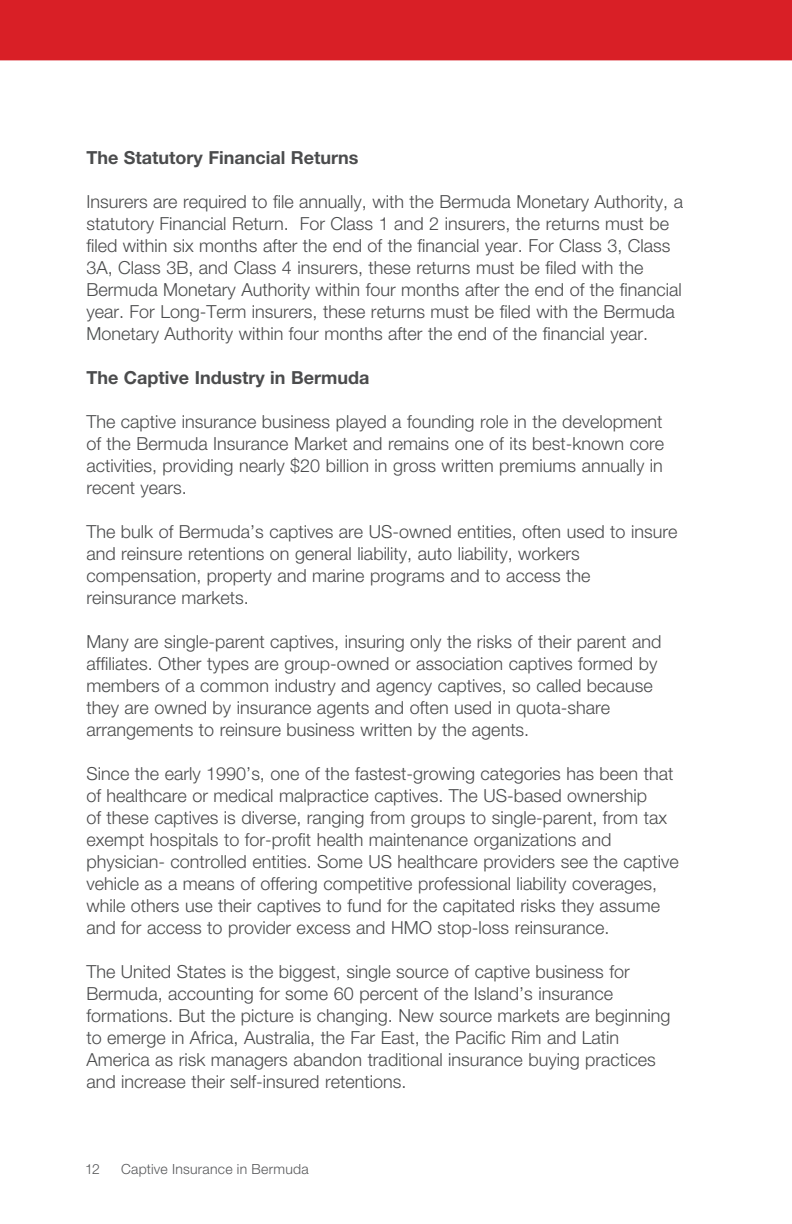
<style>
.page{position:relative;width:792px;height:1224px;background:#fff}
.page>*{position:absolute;margin:0;border:0;box-sizing:border-box;transform-origin:0 0}
.PETE_BASIC_BODY{font:300 18px/22px "Helvetica Neue LT Std";color:#4b4c4d}
.PETE_SUBHEADS{font:700 18px "Helvetica Neue LT Std";color:#4b4c4d}
.t1{font:300 14px "Helvetica Neue LT Std";letter-spacing:.02em;color:#57585a}
</style>
<div class="page">
<div style="left:0;top:0;width:792px;height:61px;background:#d91f26"></div>
<p class="PETE_SUBHEADS" style="left:86px;top:147px;width:274px">The Statutory Financial Returns</p>
<p class="PETE_BASIC_BODY" style="left:86px;top:190px;width:598px">Insurers are required to file annually, with the Bermuda Monetary Authority, a statutory Financial Return. For Class 1 and 2 insurers, the returns must be filed within six months after the end of the financial year. For Class 3, Class 3A, Class 3B, and Class 4 insurers, these returns must be filed with the Bermuda Monetary Authority within four months after the end of the financial year. For Long-Term insurers, these returns must be filed with the Bermuda Monetary Authority within four months after the end of the financial year.</p>
<p class="PETE_SUBHEADS" style="left:86px;top:366px;width:285px">The Captive Industry in Bermuda</p>
<p class="PETE_BASIC_BODY" style="left:86px;top:410px;width:578px">The captive insurance business played a founding role in the development</p>
<p class="PETE_BASIC_BODY" style="left:86px;top:432px;width:579px">of the Bermuda Insurance Market and remains one of its best-known core</p>
<p class="PETE_BASIC_BODY" style="left:86px;top:454px;width:578px">activities, providing nearly $20 billion in gross written premiums annually in</p>
<p class="PETE_BASIC_BODY" style="left:86px;top:476px;width:102px">recent years.</p>
<p class="PETE_BASIC_BODY" style="left:86px;top:520px;width:592px">The bulk of Bermuda’s captives are US-owned entities, often used to insure</p>
<p class="PETE_BASIC_BODY" style="left:86px;top:542px;width:506px">and reinsure retentions on general liability, auto liability, workers compensation, property and marine programs and to access the reinsurance markets.</p>
<p class="PETE_BASIC_BODY" style="left:86px;top:630px;width:576px">Many are single-parent captives, insuring only the risks of their parent and</p>
<p class="PETE_BASIC_BODY" style="left:86px;top:652px;width:572px">affiliates. Other types are group-owned or association captives formed by</p>
<p class="PETE_BASIC_BODY" style="left:86px;top:674px;width:568px">members of a common industry and agency captives, so called because they are owned by insurance agents and often used in quota-share arrangements to reinsure business written by the agents.</p>
<p class="PETE_BASIC_BODY" style="left:86px;top:762px;width:589px">Since the early 1990’s, one of the fastest-growing categories has been that</p>
<p class="PETE_BASIC_BODY" style="left:86px;top:784px;width:562px">of healthcare or medical malpractice captives. The US-based ownership</p>
<p class="PETE_BASIC_BODY" style="left:86px;top:806px;width:582px">of these captives is diverse, ranging from groups to single-parent, from tax</p>
<p class="PETE_BASIC_BODY" style="left:86px;top:828px;width:594px">exempt hospitals to for-profit health maintenance organizations and physician- controlled entities. Some US healthcare providers see the captive vehicle as a means of offering competitive professional liability coverages, while others use their captives to fund for the capitated risks they assume and for access to provider excess and HMO stop-loss reinsurance.</p>
<p class="PETE_BASIC_BODY" style="left:86px;top:960px;width:545px">The United States is the biggest, single source of captive business for</p>
<p class="PETE_BASIC_BODY" style="left:86px;top:982px;width:586px">Bermuda, accounting for some 60 percent of the Island’s insurance formations. But the picture is changing. New source markets are beginning to emerge in Africa, Australia, the Far East, the Pacific Rim and Latin America as risk managers abandon traditional insurance buying practices and increase their self-insured retentions.</p>
<p class="t1" style="left:85px;top:1160px;width:16px">12</p>
<p class="t1" style="left:121px;top:1160px;width:189px">Captive Insurance in Bermuda</p>
</div>
